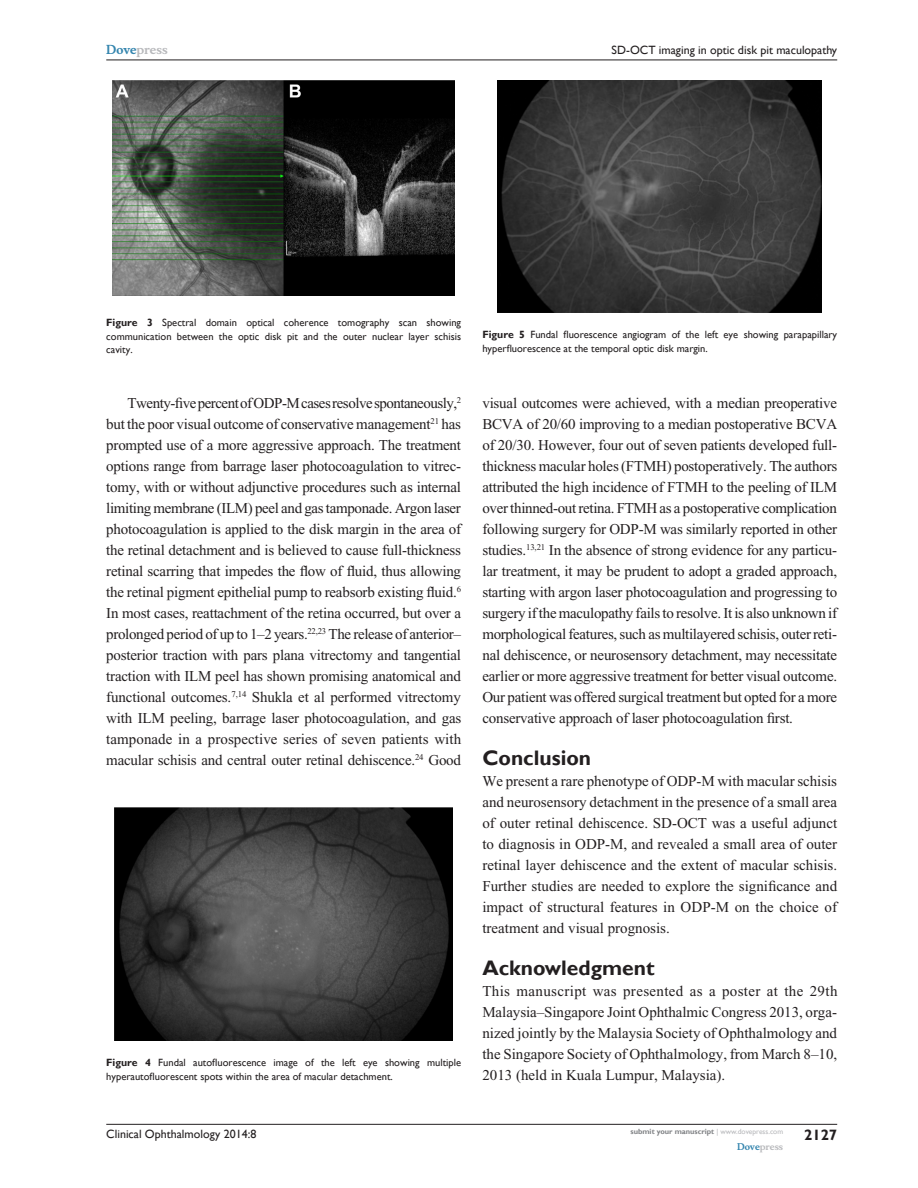
<style>
.page{position:relative;width:918px;height:1188px;background:#fff}
.page>*{position:absolute;margin:0;border:0;box-sizing:border-box;transform-origin:0 0}
.t1{font:700 21px "Gill Sans";color:#231f20}
.Tx{font:15px/21px "Times New Roman";letter-spacing:-.015em;color:#231f20;text-align:justify}
.TxF{font:15px/21px "Times New Roman";color:#231f20;text-align:justify}
.RunFolio-R{font:700 15px "Gill Sans";color:#231f20}
.RunH-R{font:12px "Gill Sans";color:#231f20}
.RunF-R{font:12px "Gill Sans";color:#231f20}
.RunH-Brand-R{font:700 12px "Musee";color:#b8b9bc}
.FigC{font:10.5px/13.5px "Gill Sans";color:#231f20}
.RunF-Brand-R{font:700 9px "Musee";color:#b8b9bc}
.RunF-SubmityourMS-R{font:700 7.5px "Gill Sans";color:#808285}
.s1{color:#3485ae}
.s2{font-weight:700}
.s3{font-weight:400;color:#b8b9bc}
</style>
<div class="page">
<hr style="left:106px;top:1124px;width:731px;height:1px;background:#231f20">
<hr style="left:106px;top:60px;width:731px;height:1px;background:#231f20">
<img style="left:113px;top:81px;width:342px;height:214px">
<img style="left:498px;top:81px;width:324px;height:232px">
<img style="left:115px;top:807px;width:338px;height:234px">
<p class="RunH-Brand-R" style="left:106px;top:43px;width:63px"><span class="s1">Dove</span>press</p>
<p class="RunH-R" style="left:612px;top:43px;width:227px">SD-OCT imaging in optic disk pit maculopathy</p>
<p class="FigC" style="left:106px;top:316px;width:356px;text-align:justify"><span class="s2">Figure 3</span> Spectral domain optical coherence tomography scan showing communication between the optic disk pit and the outer nuclear layer schisis cavity.</p>
<p class="FigC" style="left:482px;top:328px;width:356px"><span class="s2">Figure 5</span> Fundal fluorescence angiogram of the left eye showing parapapillary hyperfluorescence at the temporal optic disk margin.</p>
<p class="Tx" style="left:106px;top:392px;width:357px;text-indent:21px">Twenty-five percent of ODP-M cases resolve spontaneously,<sup>2 </sup>but the poor visual outcome of conservative management<sup>21</sup> has prompted use of a more aggressive approach. The treatment options range from barrage laser photocoagulation to vitrec&shy;tomy, with or without adjunctive procedures such as internal limiting membrane (ILM) peel and gas tamponade. Argon laser photocoagulation is applied to the disk margin in the area of the retinal detachment and is believed to cause full-thickness retinal scarring that impedes the flow of fluid, thus allowing the retinal pigment epithelial pump to reabsorb existing fluid.<sup>6<br></sup>In most cases, reattachment of the retina occurred, but over a prolonged period of up to 1–2 years.<sup>22,23</sup> The release of anterior– posterior traction with pars plana vitrectomy and tangential traction with ILM peel has shown promising anatomical and functional outcomes.<sup>7,14</sup> Shukla et al performed vitrectomy with ILM peeling, barrage laser photocoagulation, and gas tamponade in a prospective series of seven patients with macular schisis and central outer retinal dehiscence.<sup>24</sup> Good</p>
<p class="Tx" style="left:482px;top:392px;width:356px">visual outcomes were achieved, with a median preoperative BCVA of 20/60 improving to a median postoperative BCVA of 20/30. However, four out of seven patients developed full&shy;thickness macular holes (FTMH) postoperatively. The authors attributed the high incidence of FTMH to the peeling of ILM over thinned-out retina. FTMH as a postoperative complication following surgery for ODP-M was similarly reported in other studies.<sup>13,21</sup> In the absence of strong evidence for any particu&shy;lar treatment, it may be prudent to adopt a graded approach, starting with argon laser photocoagulation and progressing to surgery if the maculopathy fails to resolve. It is also unknown if morphological features, such as multilayered schisis, outer reti&shy;nal dehiscence, or neurosensory detachment, may necessitate earlier or more aggressive treatment for better visual outcome.<br>Our patient was offered surgical treatment but opted for a more conservative approach of laser photocoagulation first.</p>
<h1 class="t1" style="left:482px;top:745px;width:110px">Conclusion</h1>
<p class="TxF" style="left:482px;top:770px;width:356px">We present a rare phenotype of ODP-M with macular schisis and neurosensory detachment in the presence of a small area of outer retinal dehiscence. SD-OCT was a useful adjunct to diagnosis in ODP-M, and revealed a small area of outer retinal layer dehiscence and the extent of macular schisis.<br>Further studies are needed to explore the significance and impact of structural features in ODP-M on the choice of treatment and visual prognosis.</p>
<h1 class="t1" style="left:482px;top:955px;width:174px">Acknowledgment</h1>
<p class="TxF" style="left:482px;top:980px;width:357px">This manuscript was presented as a poster at the 29th Malaysia–Singapore Joint Ophthalmic Congress 2013, orga&shy;nized jointly by the Malaysia Society of Ophthalmology and the Singapore Society of Ophthalmology, from March 8–10, 2013 (held in Kuala Lumpur, Malaysia).</p>
<p class="FigC" style="left:106px;top:1056px;width:356px"><span class="s2">Figure 4</span> Fundal autofluorescence image of the left eye showing multiple hyperautofluorescent spots within the area of macular detachment.</p>
<p class="RunF-R" style="left:106px;top:1127px;width:152px">Clinical Ophthalmology 2014:8</p>
<p class="RunF-SubmityourMS-R" style="left:631px;top:1127px;width:154px">submit your manuscript <span class="s3">| www.dovepress.com</span></p>
<p class="RunF-Brand-R" style="left:737px;top:1141px;width:48px"><span class="s1">Dove</span>press</p>
<p class="RunFolio-R" style="left:804px;top:1126px;width:35px">2127</p>
</div>
